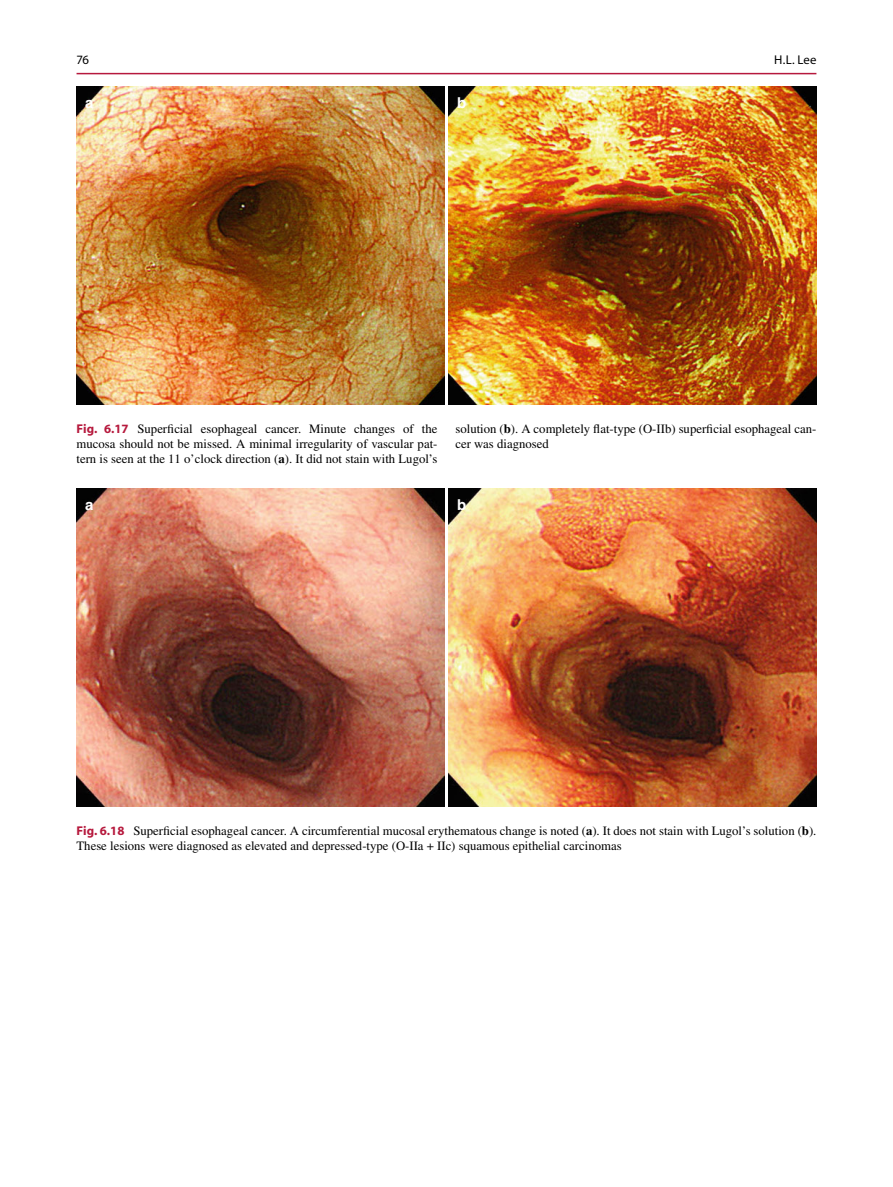
<style>
.page{position:relative;width:893px;height:1187px;background:#fff}
.page>*{position:absolute;margin:0;border:0;box-sizing:border-box;transform-origin:0 0}
.t1{font:700 15px "Helvetica";color:#fff}
.t2{font:12.75px/15px "Times";color:#000}
.t3{font:12.75px "Myriad";color:#000}
.s1{font-family:"Myriad";font-weight:700;color:#b6193d}
.s2{font-weight:700}
</style>
<div class="page">
<img style="left:77px;top:87px;width:367px;height:317px">
<img style="left:449px;top:87px;width:368px;height:317px">
<img style="left:77px;top:488px;width:367px;height:318px">
<img style="left:449px;top:488px;width:368px;height:318px">
<hr style="left:77px;top:73px;width:739px;height:1px;background:#b6193d">
<p class="t3" style="left:77px;top:55px;width:14px">76</p>
<p class="t1" style="left:85px;top:97px;width:10px">a</p>
<p class="t1" style="left:457px;top:97px;width:11px">b</p>
<p class="t3" style="left:774px;top:55px;width:44px">H.L. Lee</p>
<p class="t2" style="left:77px;top:422px;width:362px;text-align:justify"><span class="s1">Fig. 6.17</span> Superficial esophageal cancer. Minute changes of the mucosa should not be missed. A minimal irregularity of vascular pat&shy;tern is seen at the 11 o’clock direction ( <span class="s2">a</span> ). It did not stain with Lugol’s</p>
<p class="t2" style="left:455px;top:422px;width:362px">solution ( <span class="s2">b</span> ). A completely flat-type (O-IIb) superficial esophageal can&shy;cer was diagnosed</p>
<p class="t1" style="left:85px;top:499px;width:10px">a</p>
<p class="t1" style="left:457px;top:499px;width:11px">b</p>
<p class="t2" style="left:77px;top:824px;width:741px"><span class="s1">Fig. 6.18</span> Superficial esophageal cancer. A circumferential mucosal erythematous change is noted ( <span class="s2">a</span> ). It does not stain with Lugol’s solution ( <span class="s2">b</span> ).<br>These lesions were diagnosed as elevated and depressed-type (O-IIa + IIc) squamous epithelial carcinomas</p>
</div>
